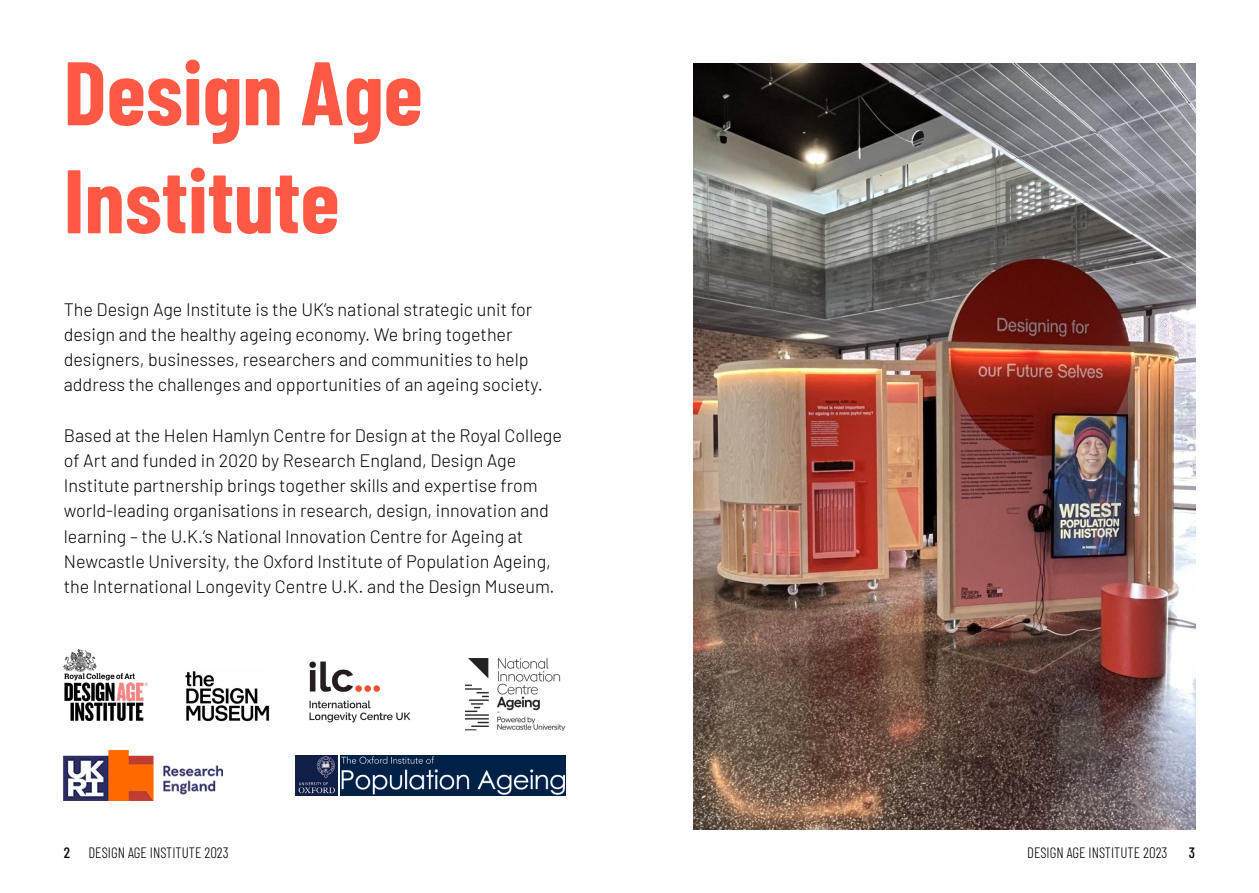
<style>
.page{position:relative;width:1259px;height:893px;background:#fff}
.page>*{position:absolute;margin:0;border:0;box-sizing:border-box;transform-origin:0 0}
.t1{font:700 90px/108px "Barlow Condensed";color:#ff5946}
.t2{font:300 18px/25.2px "Barlow";color:#000}
.t3{font:300 15px "Barlow Condensed";color:#000}
.t4{font:500 15px "Barlow Condensed";color:#000}
.s1{font-weight:500}
</style>
<div class="page">
<img style="left:64px;top:650px;width:84px;height:70px">
<img style="left:185px;top:671px;width:85px;height:51px">
<img style="left:340px;top:755px;width:226px;height:41px">
<img style="left:466px;top:658px;width:99px;height:72px">
<img style="left:64px;top:750px;width:159px;height:50px">
<img style="left:309px;top:661px;width:102px;height:62px">
<img style="left:693px;top:64px;width:502px;height:765px">
<img style="left:295px;top:755px;width:43px;height:41px">
<h1 class="t1" style="left:64px;top:34px;width:360px">Design Age<br>Institute</h1>
<p class="t2" style="left:64px;top:295px;width:480px">The Design Age Institute is the UK’s national strategic unit for design and the healthy ageing economy. We bring together designers, businesses, researchers and communities to help address the challenges and opportunities of an ageing society.</p>
<p class="t2" style="left:64px;top:421px;width:500px">Based at the Helen Hamlyn Centre for Design at the Royal College of Art and funded in 2020 by Research England, Design Age Institute partnership brings together skills and expertise from world-leading organisations in research, design, innovation and learning – the U.K.’s National Innovation Centre for Ageing at Newcastle University, the Oxford Institute of Population Ageing, the International Longevity Centre U.K. and the Design Museum.</p>
<p class="t3" style="left:64px;top:842px;width:167px"><span class="s1">2</span> DESIGN AGE INSTITUTE 2023</p>
<p class="t3" style="left:1027px;top:842px;width:142px">DESIGN AGE INSTITUTE 2023</p>
<p class="t4" style="left:1189px;top:842px;width:8px">3</p>
</div>
